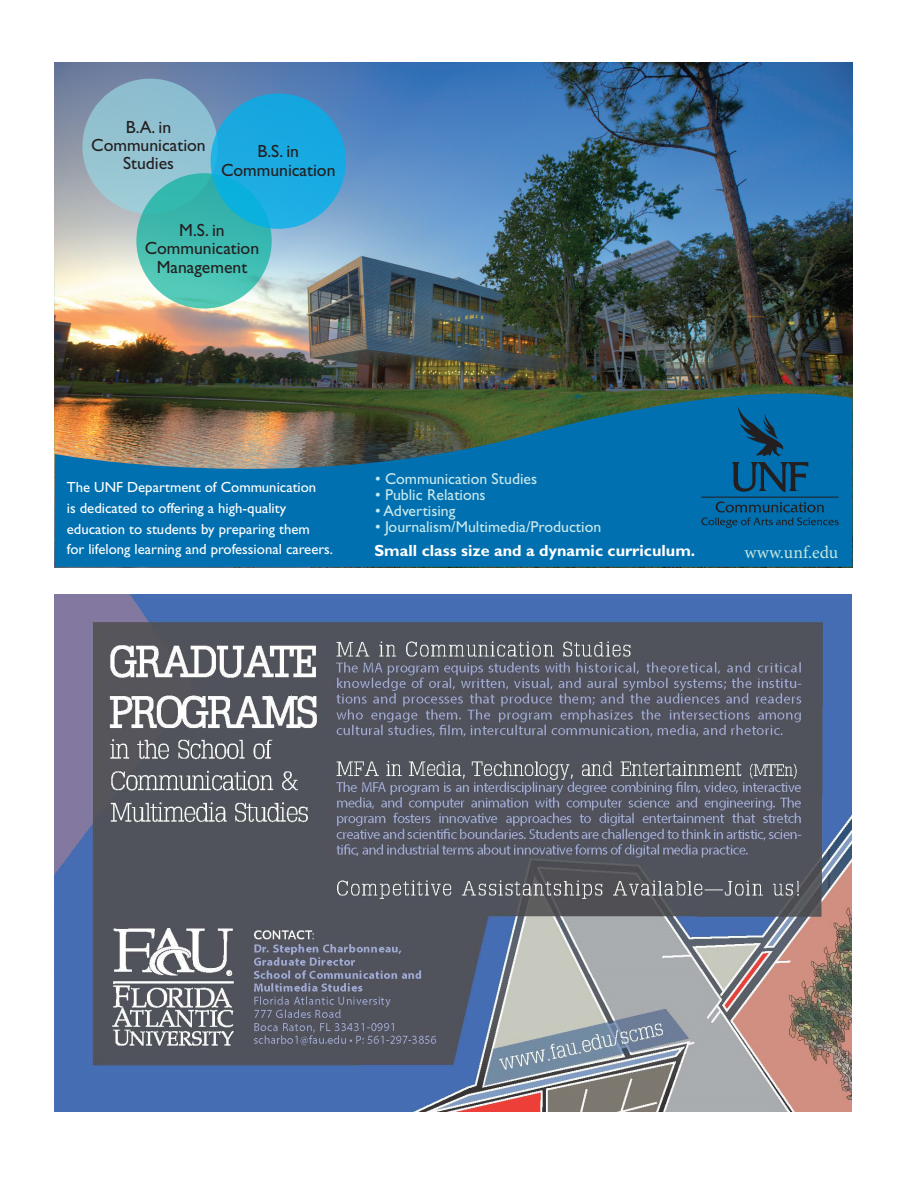
<style>
.page{position:relative;width:918px;height:1188px;background:#fff}
.page>*{position:absolute;margin:0;border:0;box-sizing:border-box;transform-origin:0 0}
.t1{font:17.7px/18.1px "Gill Sans";color:#231f20;text-align:center}
.t2{font:17.7px "Minion Pro";color:#c6e6e0}
.t3{font:700 16.2px "Gill Sans";color:#fff}
.t4{font:15.75px "Gill Sans";color:#c8e8ec}
.t5{font:14.7px/20.7px "Gill Sans";color:#fff}
</style>
<div class="page">
<img style="left:54px;top:63px;width:798px;height:505px">
<img style="left:55px;top:374px;width:797px;height:193px">
<div style="left:82px;top:79px;width:136px;height:135px;background:#92c1d1;border-radius:50%"></div>
<div style="left:136px;top:173px;width:136px;height:136px;background:linear-gradient(to bottom,#2aafaa,#59cab8);border-radius:50%"></div>
<div style="left:211px;top:94px;width:135px;height:135px;background:linear-gradient(to right,#18addf,#19a8e3);border-radius:50%"></div>
<svg style="left:701px;top:501px;width:138px;height:27px;background:#056196"></svg>
<hr style="left:701px;top:497px;width:138px;height:1px;background:#231f20">
<svg style="left:732px;top:406px;width:76px;height:86px;background:#075d8f"></svg>
<img style="left:54px;top:594px;width:797px;height:517px">
<p class="t1" style="left:91px;top:118px;width:116px">B.A. in<br>Communication<br>Studies</p>
<p class="t1" style="left:221px;top:142px;width:116px">B.S. in<br>Communication</p>
<p class="t1" style="left:145px;top:221px;width:116px">M.S. in<br>Communication<br>Management</p>
<p class="t5" style="left:67px;top:477px;width:268px">The UNF Department of Communication<br>is dedicated to offering a high-quality education to students by preparing them<br>for lifelong learning and professional careers.</p>
<p class="t4" style="left:375px;top:469px;width:164px">• Communication Studies</p>
<p class="t4" style="left:375px;top:485px;width:112px">• Public Relations</p>
<p class="t4" style="left:375px;top:502px;width:82px">• Advertising</p>
<p class="t4" style="left:375px;top:518px;width:228px">• Journalism/Multimedia/Production</p>
<p class="t3" style="left:374px;top:541px;width:322px">Small class size and a dynamic curriculum.</p>
<p class="t2" style="left:744px;top:540px;width:95px">www.unf.edu</p>
</div>
